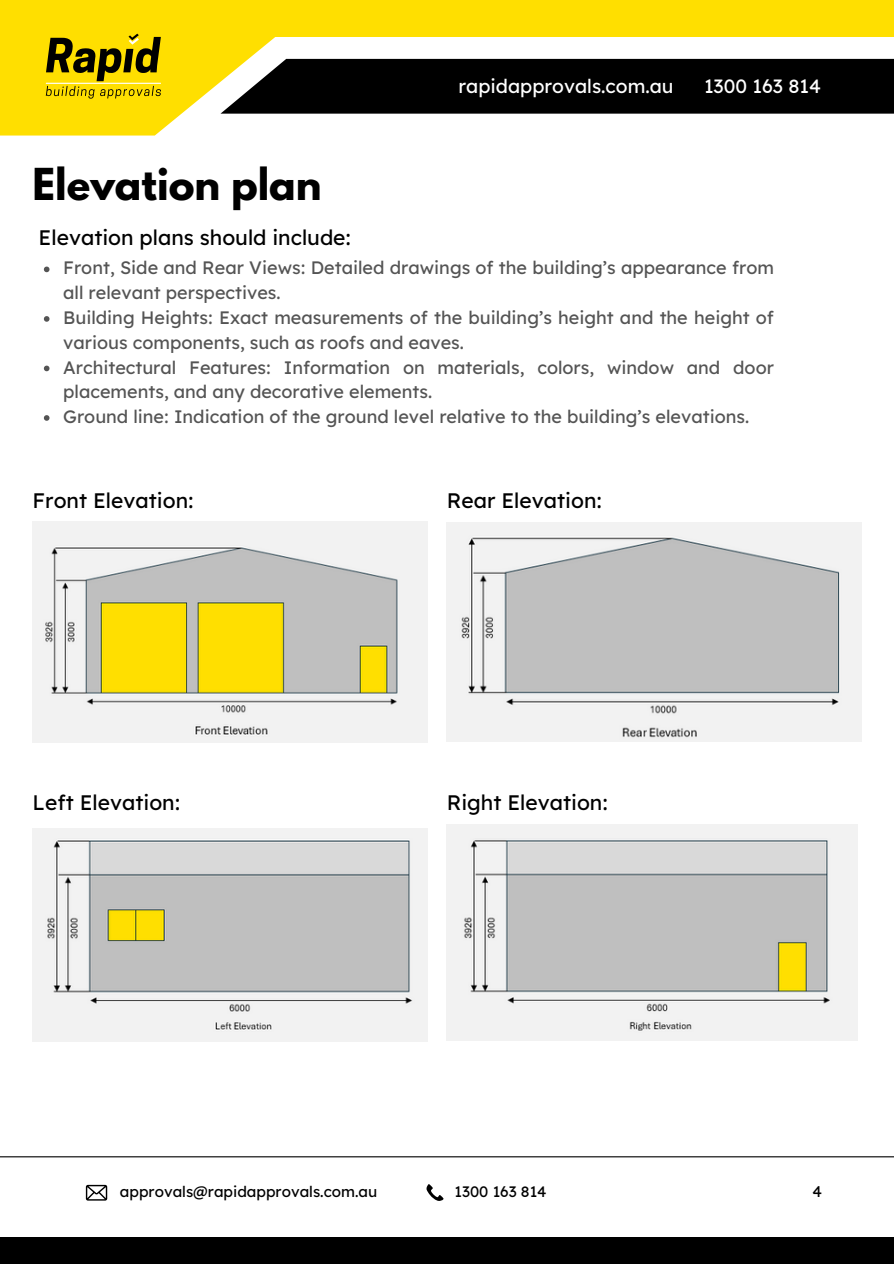
<style>
.page{position:relative;width:894px;height:1264px;background:#fff}
.page>*{position:absolute;margin:0;border:0;box-sizing:border-box;transform-origin:0 0}
.t1{font:700 39px "League Spartan";color:#000}
.t2{font:21px "Lexend Deca";color:#000}
.t3{font:19.2px "Lexend Deca";color:#fff}
.t4{font:18px/24.8px "Lexend Deca";color:#545454}
.t5{font:15.45px "Lexend Deca";color:#000}
.t6{font:15.15px "Lexend Deca";color:#000}
</style>
<div class="page">
<svg style="left:426px;top:1184px;width:17px;height:16px"></svg>
<svg style="left:86px;top:1184px;width:21px;height:16px"></svg>
<div style="left:0;top:1236px;width:893px;height:27px;background:#000"></div>
<hr style="left:0;top:1156px;width:893px;height:1px;background:#000">
<svg style="left:0;top:0;width:893px;height:135px;fill:#ffdf00"></svg>
<div style="left:220px;top:59px;width:673px;height:55px;background:#000"></div>
<svg style="left:46px;top:34px;width:115px;height:65px;background:#ad9701"></svg>
<hr style="left:46px;top:83px;width:115px;height:1px;background:#fff">
<img style="left:446px;top:824px;width:411px;height:216px">
<img style="left:33px;top:828px;width:394px;height:213px">
<img style="left:33px;top:521px;width:394px;height:221px">
<img style="left:446px;top:522px;width:414px;height:220px">
<svg style="left:44px;top:266px;width:5px;height:6px"></svg>
<svg style="left:44px;top:316px;width:5px;height:6px"></svg>
<svg style="left:44px;top:365px;width:5px;height:6px"></svg>
<svg style="left:44px;top:415px;width:5px;height:6px"></svg>
<h2 class="t1" style="left:33px;top:165px;width:290px">Elevation plan</h2>
<h2 class="t3" style="left:458px;top:74px;width:216px">rapidapprovals.com.au</h2>
<h1 class="t3" style="left:703px;top:74px;width:118px">1300 163 814</h1>
<h2 class="t2" style="left:39px;top:223px;width:314px">Elevation plans should include:</h2>
<p class="t4" style="left:63px;top:255px;width:712px">Front, Side and Rear Views: Detailed drawings of the building’s appearance from all relevant perspectives.</p>
<h2 class="t4" style="left:63px;top:305px;width:712px">Building Heights: Exact measurements of the building’s height and the height of various components, such as roofs and eaves.</h2>
<p class="t4" style="left:63px;top:354px;width:712px">Architectural Features: Information on materials, colors, window and door placements, and any decorative elements.</p>
<p class="t4" style="left:63px;top:404px;width:687px">Ground line: Indication of the ground level relative to the building’s elevations.</p>
<h2 class="t2" style="left:33px;top:487px;width:163px">Front Elevation:</h2>
<p class="t2" style="left:446px;top:487px;width:157px">Rear Elevation:</p>
<p class="t2" style="left:33px;top:789px;width:149px">Left Elevation:</p>
<p class="t2" style="left:446px;top:789px;width:163px">Right Elevation:</p>
<p class="t6" style="left:120px;top:1181px;width:259px">approvals@rapidapprovals.com.au</p>
<p class="t6" style="left:454px;top:1182px;width:94px">1300 163 814</p>
<h2 class="t5" style="left:812px;top:1181px;width:11px">4</h2>
</div>
